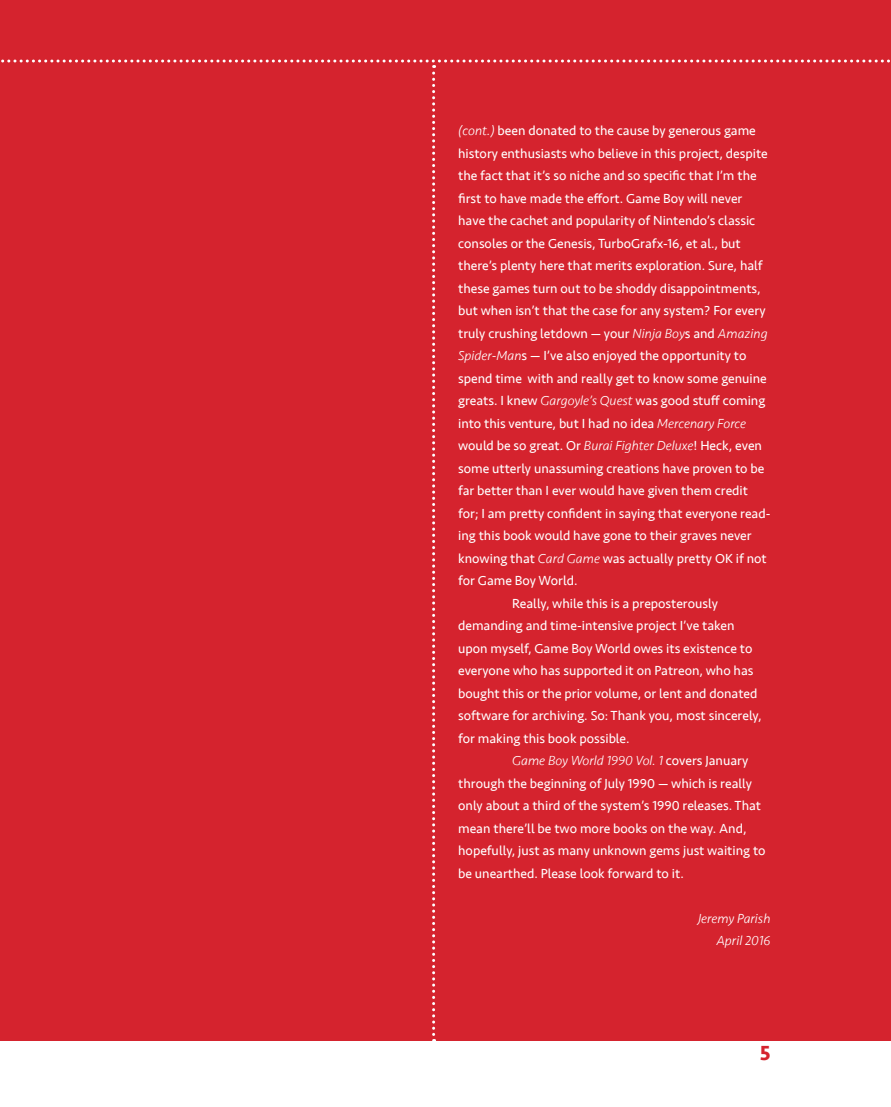
<style>
.page{position:relative;width:891px;height:1107px;background:#fff}
.page>*{position:absolute;margin:0;border:0;box-sizing:border-box;transform-origin:0 0}
.t1{font:700 21px "Seravek";color:#d5232e}
.t2{font:13.5px "Seravek";color:#fff}
.t3{font:italic 300 13.5px/22.5px "Seravek";color:#fff;text-align:right}
.s1{font-weight:300;font-style:italic}
.s2{font-weight:400;font-style:normal}
</style>
<div class="page">
<div style="left:0;top:1px;width:891px;height:1040px;background:#d5232e"></div>
<p class="t2" style="left:458px;top:120px;width:299px"><span class="s1">(cont.)</span> been donated to the cause by generous game</p>
<p class="t2" style="left:458px;top:143px;width:311px">history enthusiasts who believe in this project, despite</p>
<p class="t2" style="left:458px;top:165px;width:300px">the fact that it’s so niche and so specific that I’m the</p>
<p class="t2" style="left:458px;top:188px;width:286px">first to have made the effort. Game Boy will never</p>
<p class="t2" style="left:458px;top:210px;width:299px">have the cachet and popularity of Nintendo’s classic</p>
<p class="t2" style="left:458px;top:233px;width:284px">consoles or the Genesis, TurboGrafx-16, et al., but</p>
<p class="t2" style="left:458px;top:255px;width:306px">there’s plenty here that merits exploration. Sure, half</p>
<p class="t2" style="left:458px;top:278px;width:304px">these games turn out to be shoddy disappointments,</p>
<p class="t2" style="left:458px;top:300px;width:309px">but when isn’t that the case for any system? For every</p>
<p class="t2" style="left:458px;top:323px;width:311px">truly crushing letdown — your <span class="s1">Ninja Boy</span>s and <span class="s1">Amazing</span></p>
<p class="t2" style="left:458px;top:345px;width:290px"><span class="s1">Spider-Man</span>s — I’ve also enjoyed the opportunity to</p>
<p class="t2" style="left:458px;top:368px;width:310px">spend time with and really get to know some genuine</p>
<p class="t2" style="left:458px;top:390px;width:309px">greats. I knew <span class="s1">Gargoyle’s Quest</span> was good stuff coming</p>
<p class="t2" style="left:458px;top:413px;width:290px">into this venture, but I had no idea <span class="s1">Mercenary Force</span></p>
<p class="t2" style="left:458px;top:435px;width:305px">would be so great. Or <span class="s1">Burai Fighter Deluxe</span>! Heck, even</p>
<p class="t2" style="left:458px;top:458px;width:308px">some utterly unassuming creations have proven to be</p>
<p class="t2" style="left:458px;top:480px;width:291px">far better than I ever would have given them credit</p>
<p class="t2" style="left:458px;top:503px;width:314px">for; I am pretty confident in saying that everyone read-</p>
<p class="t2" style="left:458px;top:525px;width:295px">ing this book would have gone to their graves never</p>
<p class="t2" style="left:458px;top:548px;width:310px">knowing that <span class="s1">Card Game</span> was actually pretty OK if not</p>
<p class="t2" style="left:458px;top:570px;width:121px">for Game Boy World.</p>
<p class="t2" style="left:512px;top:593px;width:207px">Really, while this is a preposterously</p>
<p class="t2" style="left:458px;top:615px;width:278px">demanding and time-intensive project I’ve taken</p>
<p class="t2" style="left:458px;top:638px;width:296px">upon myself, Game Boy World owes its existence to</p>
<p class="t2" style="left:458px;top:660px;width:297px">everyone who has supported it on Patreon, who has</p>
<p class="t2" style="left:458px;top:683px;width:301px">bought this or the prior volume, or lent and donated</p>
<p class="t2" style="left:458px;top:705px;width:305px">software for archiving. So: Thank you, most sincerely,</p>
<p class="t2" style="left:458px;top:728px;width:173px">for making this book possible.</p>
<p class="t3" style="left:512px;top:750px;width:238px">Game Boy World 1990 Vol. 1 <span class="s2">covers January</span></p>
<p class="t2" style="left:458px;top:773px;width:295px">through the beginning of July 1990 — which is really</p>
<p class="t2" style="left:458px;top:795px;width:305px">only about a third of the system’s 1990 releases. That</p>
<p class="t2" style="left:458px;top:818px;width:290px">mean there’ll be two more books on the way. And,</p>
<p class="t2" style="left:458px;top:840px;width:309px">hopefully, just as many unknown gems just waiting to</p>
<p class="t2" style="left:458px;top:863px;width:227px">be unearthed. Please look forward to it.</p>
<p class="t3" style="left:698px;top:907px;width:74px">Jeremy Parish<br>April 2016</p>
<h1 class="t1" style="left:760px;top:1037px;width:12px">5</h1>
</div>
